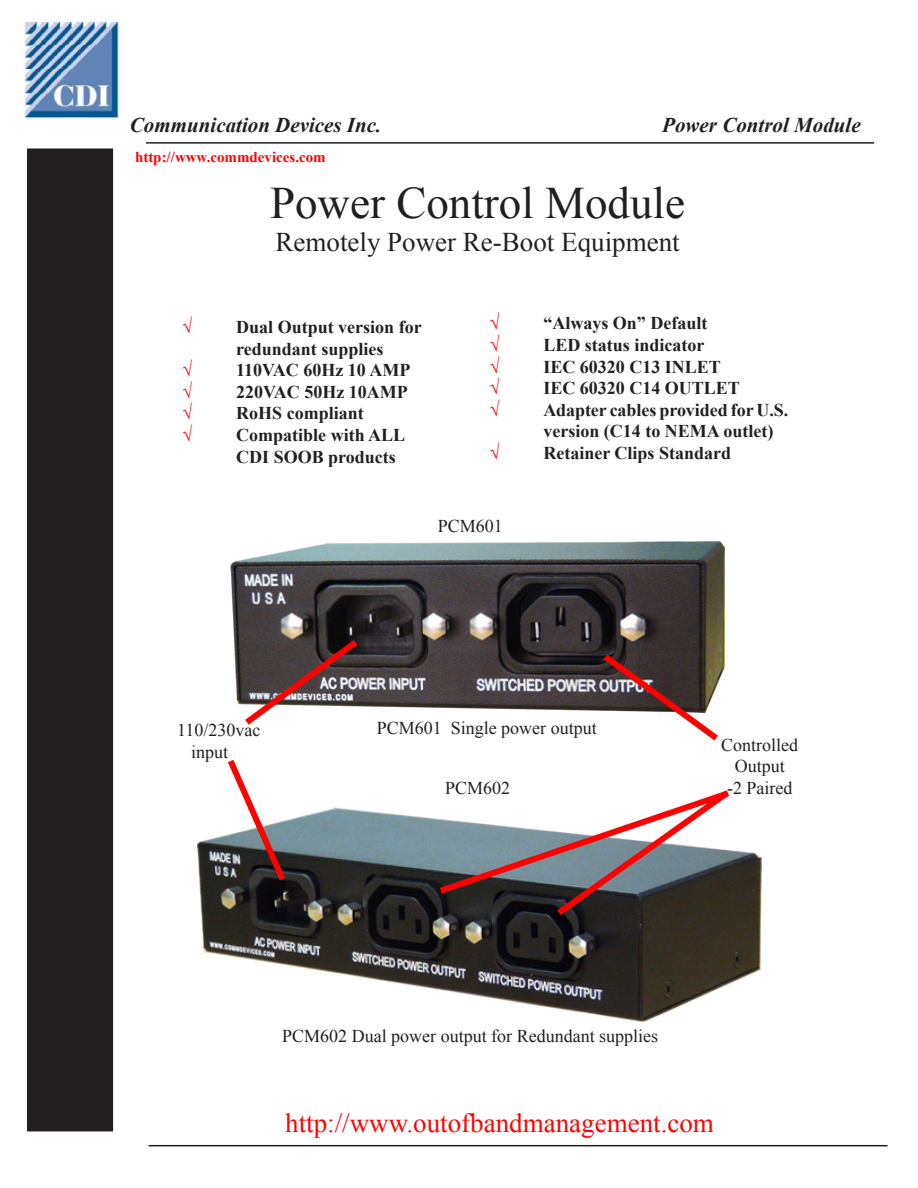
<style>
.page{position:relative;width:918px;height:1188px;background:#fff}
.page>*{position:absolute;margin:0;border:0;box-sizing:border-box;transform-origin:0 0}
.t1{font:45px "Times New Roman";color:#231f20}
.t2{font:27px "Times New Roman";color:#f00}
.t3{font:27px "Times New Roman";color:#231f20}
.t4{font:italic 700 21px "Times New Roman";color:#231f20}
.t5{font:700 18px/21.6px "Times New Roman";color:#231f20}
.t6{font:18px/21.6px "Times New Roman";color:#231f20;text-align:center}
.t7{font:700 15px "Times New Roman";color:#f00}
</style>
<div class="page">
<hr style="left:146px;top:142px;width:728px;height:2px;background:#231f20">
<hr style="left:148px;top:1145px;width:740px;height:1px;background:#231f20">
<img style="left:24px;top:20px;width:94px;height:98px">
<div style="left:28px;top:149px;width:84px;height:982px;background:#231f20"></div>
<div style="left:27px;top:148px;width:86px;height:983px;border:2px solid #231f20"></div>
<img style="left:230px;top:542px;width:494px;height:169px">
<img style="left:597px;top:649px;width:128px;height:92px">
<svg style="left:239px;top:634px;width:125px;height:91px"></svg>
<img style="left:197px;top:807px;width:565px;height:216px">
<svg style="left:433px;top:790px;width:303px;height:131px"></svg>
<svg style="left:223px;top:759px;width:67px;height:128px"></svg>
<p class="t4" style="left:130px;top:110px;width:253px">Communication Devices Inc.</p>
<p class="t4" style="left:662px;top:110px;width:200px">Power Control Module</p>
<p class="t7" style="left:135px;top:146px;width:192px">http://www.commdevices.com</p>
<p class="t1" style="left:270px;top:173px;width:416px">Power Control Module</p>
<p class="t3" style="left:276px;top:223px;width:406px">Remotely Power Re-Boot Equipment</p>
<p class="t5" style="left:236px;top:316px;width:187px">Dual Output version for</p>
<p class="t5" style="left:236px;top:337px;width:149px">redundant supplies</p>
<p class="t5" style="left:236px;top:359px;width:176px">110VAC 60Hz 10 AMP</p>
<p class="t5" style="left:236px;top:381px;width:173px">220VAC 50Hz 10AMP</p>
<p class="t5" style="left:236px;top:402px;width:129px">RoHS compliant</p>
<p class="t5" style="left:236px;top:424px;width:171px">Compatible with ALL</p>
<p class="t5" style="left:236px;top:445px;width:161px">CDI SOOB products</p>
<p class="t6" style="left:438px;top:515px;width:67px">PCM601</p>
<p class="t5" style="left:543px;top:312px;width:165px">“Always On” Default</p>
<p class="t5" style="left:543px;top:334px;width:163px">LED status indicator</p>
<p class="t5" style="left:543px;top:355px;width:179px">IEC 60320 C13 INLET</p>
<p class="t5" style="left:543px;top:377px;width:198px">IEC 60320 C14 OUTLET</p>
<p class="t5" style="left:543px;top:399px;width:247px">Adapter cables provided for U.S. version (C14 to NEMA outlet)</p>
<p class="t5" style="left:543px;top:442px;width:189px">Retainer Clips Standard</p>
<p class="t6" style="left:177px;top:719px;width:85px">110/230vac</p>
<p class="t6" style="left:191px;top:740px;width:39px">input</p>
<p class="t6" style="left:377px;top:717px;width:222px">PCM601 Single power output</p>
<p class="t6" style="left:445px;top:777px;width:67px">PCM602</p>
<p class="t6" style="left:721px;top:734px;width:79px">Controlled<br>Output</p>
<p class="t6" style="left:727px;top:777px;width:67px">-2 Paired</p>
<p class="t6" style="left:282px;top:1025px;width:377px">PCM602 Dual power output for Redundant supplies</p>
<p class="t2" style="left:285px;top:1105px;width:430px">http://www.outofbandmanagement.com</p>
</div>
